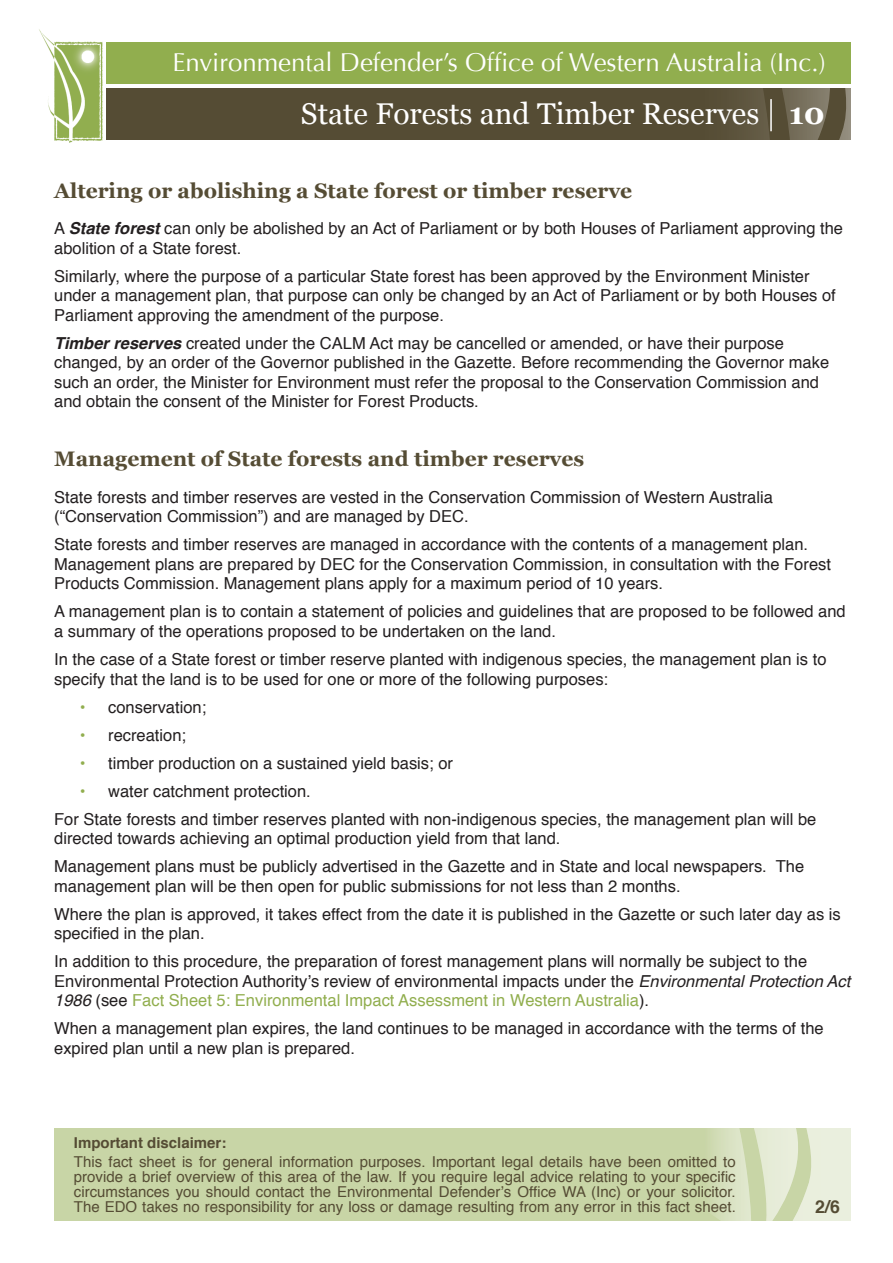
<style>
.page{position:relative;width:893px;height:1263px;background:#fff}
.page>*{position:absolute;margin:0;border:0;box-sizing:border-box;transform-origin:0 0}
.t1{font:30px "Georgia";color:#fff}
.t2{font:25.8px "Optima";color:#fff}
.t3{font:700 21px "Georgia";color:#554c34}
.t4{font:700 17.7px "Helvetica";color:#554c34}
.t5{font:16.5px/19.5px "Helvetica";color:#231f20}
.t6{font:15px/15px "Helvetica";color:#554c34;text-align:justify}
.t7{font:700 15px "Helvetica";color:#554c34}
.s1{font-weight:700}
.s2{font-weight:700;font-style:italic}
.s3{color:#91ae4e}
.s4{font-style:italic}
</style>
<div class="page">
<img style="left:39px;top:29px;width:70px;height:114px">
<div style="left:106px;top:88px;width:744px;height:51px;background:#554c34"></div>
<div style="left:54px;top:1128px;width:796px;height:93px;background:#c8d5a6"></div>
<svg style="left:712px;top:1128px;width:138px;height:93px"></svg>
<svg style="left:683px;top:42px;width:168px;height:98px"></svg>
<hr style="left:770px;top:99px;width:2px;height:32px;background:#fff">
<div style="left:106px;top:43px;width:744px;height:41px;background:#91ae4e"></div>
<h2 class="t2" style="left:172px;top:48px;width:655px">Environmental Defender’s Office of Western Australia (Inc.)</h2>
<h1 class="t1" style="left:301px;top:95px;width:525px">State Forests and Timber Reserves <span class="s1">10</span></h1>
<p class="t3" style="left:54px;top:177px;width:580px">Altering or abolishing a State forest or timber reserve</p>
<p class="t5" style="left:54px;top:219px;width:790px">A <span class="s2">State forest</span> can only be abolished by an Act of Parliament or by both Houses of Parliament approving the abolition of a State forest.</p>
<p class="t5" style="left:54px;top:267px;width:783px">Similarly, where the purpose of a particular State forest has been approved by the Environment Minister under a management plan, that purpose can only be changed by an Act of Parliament or by both Houses of<br>Parliament approving the amendment of the purpose.</p>
<p class="t5" style="left:54px;top:334px;width:776px"><span class="s2">Timber reserves</span> created under the CALM Act may be cancelled or amended, or have their purpose changed, by an order of the Governor published in the Gazette. Before recommending the Governor make such an order, the Minister for Environment must refer the proposal to the Conservation Commission and and obtain the consent of the Minister for Forest Products.</p>
<p class="t3" style="left:54px;top:446px;width:532px">Management of State forests and timber reserves</p>
<p class="t5" style="left:54px;top:488px;width:720px">State forests and timber reserves are vested in the Conservation Commission of Western Australia (“Conservation Commission”) and are managed by DEC.</p>
<p class="t5" style="left:54px;top:535px;width:778px">State forests and timber reserves are managed in accordance with the contents of a management plan.<br>Management plans are prepared by DEC for the Conservation Commission, in consultation with the Forest<br>Products Commission. Management plans apply for a maximum period of 10 years.</p>
<p class="t5" style="left:54px;top:602px;width:793px">A management plan is to contain a statement of policies and guidelines that are proposed to be followed and a summary of the operations proposed to be undertaken on the land.</p>
<p class="t5" style="left:54px;top:650px;width:774px">In the case of a State forest or timber reserve planted with indigenous species, the management plan is to specify that the land is to be used for one or more of the following purposes:</p>
<p class="t5" style="left:80px;top:697px;width:128px"><span class="s3">•</span> conservation;</p>
<p class="t5" style="left:80px;top:725px;width:108px"><span class="s3">•</span> recreation;</p>
<p class="t5" style="left:80px;top:753px;width:375px"><span class="s3">•</span> timber production on a sustained yield basis; or</p>
<p class="t5" style="left:54px;top:777px;width:764px;line-height:28px;text-indent:26px"><span class="s3">•</span> water catchment protection.<br>For State forests and timber reserves planted with non-indigenous species, the management plan will be</p>
<p class="t5" style="left:54px;top:825px;width:751px;line-height:28px">directed towards achieving an optimal production yield from that land.<br>Management plans must be publicly advertised in the Gazette and in State and local newspapers. The</p>
<p class="t5" style="left:54px;top:872px;width:788px;line-height:28px">management plan will be then open for public submissions for not less than 2 months.<br>Where the plan is approved, it takes effect from the date it is published in the Gazette or such later day as is</p>
<p class="t5" style="left:54px;top:920px;width:754px;line-height:28px">specified in the plan.<br>In addition to this procedure, the preparation of forest management plans will normally be subject to the</p>
<p class="t5" style="left:54px;top:971px;width:798px">Environmental Protection Authority’s review of environmental impacts under the <span class="s4">Environmental Protection Act<br>1986</span> (see <span class="s3">Fact Sheet 5: Environmental Impact Assessment in Western Australia</span>).</p>
<p class="t5" style="left:54px;top:1019px;width:771px">When a management plan expires, the land continues to be managed in accordance with the terms of the expired plan until a new plan is prepared.</p>
<p class="t7" style="left:74px;top:1130px;width:154px">Important disclaimer:</p>
<p class="t6" style="left:74px;top:1154px;width:663px">This fact sheet is for general information purposes. Important legal details have been omitted to provide a brief overview of this area of the law. If you require legal advice relating to your specific circumstances you should contact the Environmental Defender’s Office WA (Inc) or your solicitor.<br>The EDO takes no responsibility for any loss or damage resulting from any error in this fact sheet.</p>
<p class="t4" style="left:815px;top:1192px;width:26px">2/6</p>
</div>
